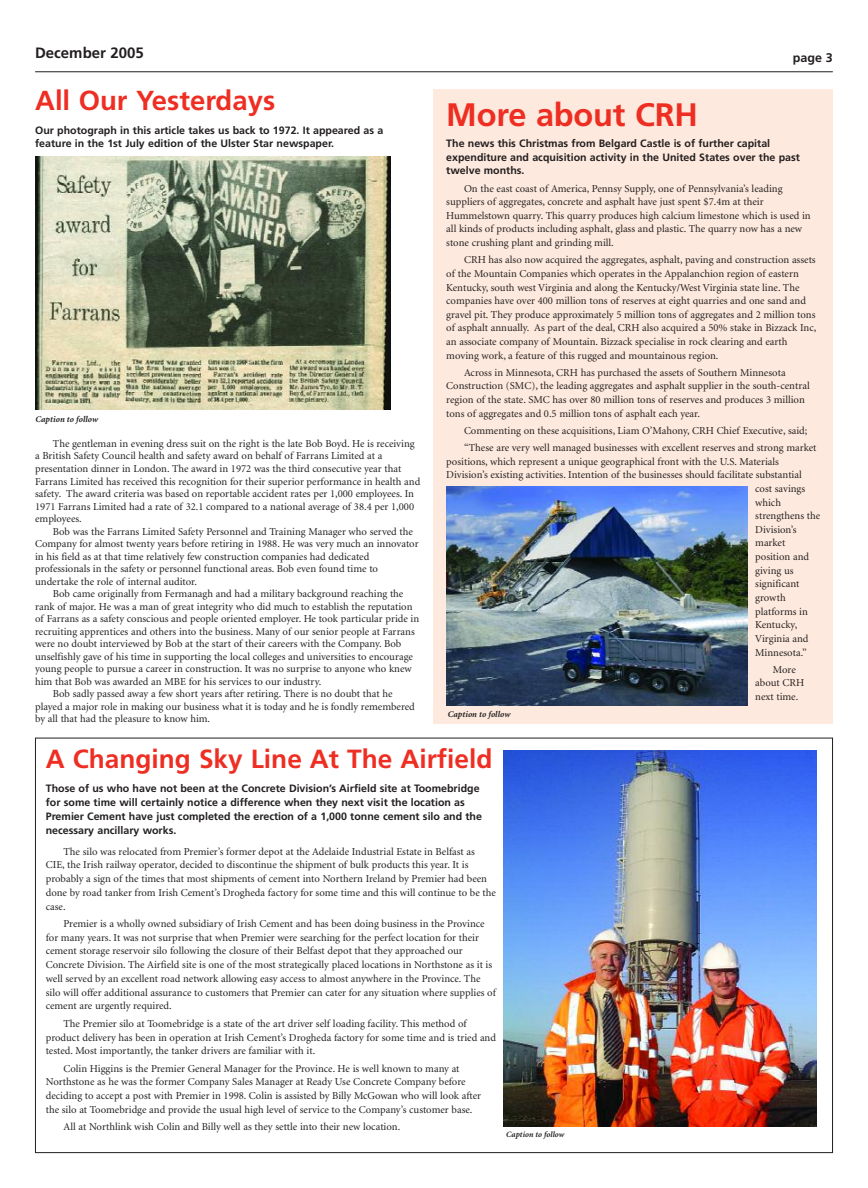
<style>
.page{position:relative;width:868px;height:1188px;background:#fff}
.page>*{position:absolute;margin:0;border:0;box-sizing:border-box;transform-origin:0 0}
.t1{font:700 32.5px "Frutiger";letter-spacing:-.005em;color:#ee2e22}
.t2{font:700 27.5px "Frutiger";color:#ee2e22}
.t3{font:700 26.25px "Frutiger";color:#ee2e22}
.t4{font:700 15px "Frutiger";color:#231f20}
.t5{font:700 12.5px "Frutiger";color:#231f20}
.t6{font:10.62px/13.6px "Minion";color:#231f20}
.t7{font:700 10.62px/13.8px "Frutiger";color:#231f20}
.t8{font:italic 700 8.75px "Minion";color:#231f20}
.t9{font:italic 700 8.12px "Minion";color:#231f20}
</style>
<div class="page">
<hr style="left:35px;top:71px;width:797px;height:1px;background:#231f20">
<img style="left:504px;top:750px;width:312px;height:376px">
<img style="left:35px;top:156px;width:355px;height:253px">
<div style="left:434px;top:89px;width:398px;height:635px;background:#fde9dd"></div>
<img style="left:446px;top:486px;width:301px;height:219px">
<h3 class="t4" style="left:35px;top:47px;width:110px">December 2005</h3>
<p class="t5" style="left:792px;top:52px;width:41px">page 3</p>
<h2 class="t2" style="left:35px;top:89px;width:241px">All Our Yesterdays</h2>
<h1 class="t1" style="left:446px;top:102px;width:253px">More about CRH</h1>
<p class="t7" style="left:446px;top:137px;width:355px">The news this Christmas from Belgard Castle is of further capital expenditure and acquisition activity in the United States over the past twelve months.</p>
<p class="t6" style="left:446px;top:182px;width:366px;text-indent:18px">On the east coast of America, Pennsy Supply, one of Pennsylvania’s leading suppliers of aggregates, concrete and asphalt have just spent $7.4m at their Hummelstown quarry. This quarry produces high calcium limestone which is used in all kinds of products including asphalt, glass and plastic. The quarry now has a new stone crushing plant and grinding mill.</p>
<p class="t6" style="left:446px;top:254px;width:371px;text-indent:18px">CRH has also now acquired the aggregates, asphalt, paving and construction assets of the Mountain Companies which operates in the Appalanchion region of eastern Kentucky, south west Virginia and along the Kentucky/West Virginia state line. The companies have over 400 million tons of reserves at eight quarries and one sand and gravel pit. They produce approximately 5 million tons of aggregates and 2 million tons of asphalt annually. As part of the deal, CRH also acquired a 50% stake in Bizzack Inc, an associate company of Mountain. Bizzack specialise in rock clearing and earth moving work, a feature of this rugged and mountainous region.</p>
<p class="t6" style="left:446px;top:366px;width:365px;text-indent:18px">Across in Minnesota, CRH has purchased the assets of Southern Minnesota Construction (SMC), the leading aggregates and asphalt supplier in the south-central region of the state. SMC has over 80 million tons of reserves and produces 3 million tons of aggregates and 0.5 million tons of asphalt each year.</p>
<p class="t6" style="left:464px;top:423px;width:354px;line-height:17.1px">Commenting on these acquisitions, Liam O’Mahony, CRH Chief Executive, said; “These are very well managed businesses with excellent reserves and strong market</p>
<p class="t6" style="left:446px;top:455px;width:334px">positions, which represent a unique geographical front with the U.S. Materials</p>
<p class="t6" style="left:446px;top:469px;width:357px">Division’s existing activities. Intention of the businesses should facilitate substantial</p>
<p class="t6" style="left:755px;top:482px;width:52px">cost savings</p>
<p class="t6" style="left:755px;top:496px;width:27px">which</p>
<p class="t6" style="left:755px;top:510px;width:67px">strengthens the</p>
<p class="t6" style="left:755px;top:523px;width:43px">Division’s</p>
<p class="t6" style="left:755px;top:537px;width:32px">market</p>
<p class="t6" style="left:755px;top:551px;width:55px">position and</p>
<p class="t6" style="left:755px;top:564px;width:40px">giving us</p>
<p class="t6" style="left:755px;top:578px;width:46px">significant</p>
<p class="t6" style="left:755px;top:591px;width:32px">growth</p>
<p class="t6" style="left:755px;top:605px;width:54px">platforms in</p>
<p class="t6" style="left:755px;top:619px;width:44px">Kentucky,</p>
<p class="t6" style="left:755px;top:632px;width:55px">Virginia and</p>
<p class="t6" style="left:755px;top:646px;width:53px">Minnesota.”</p>
<p class="t6" style="left:755px;top:663px;width:51px;text-indent:18px">More about CRH next time.</p>
<p class="t8" style="left:447px;top:710px;width:64px">Caption to follow</p>
<p class="t7" style="left:35px;top:124px;width:349px;line-height:13.1px">Our photograph in this article takes us back to 1972. It appeared as a feature in the 1st July edition of the Ulster Star newspaper.</p>
<p class="t8" style="left:35px;top:416px;width:64px">Caption to follow</p>
<p class="t6" style="left:35px;top:438px;width:386px;line-height:12.5px;text-indent:18px">The gentleman in evening dress suit on the right is the late Bob Boyd. He is receiving a British Safety Council health and safety award on behalf of Farrans Limited at a presentation dinner in London. The award in 1972 was the third consecutive year that Farrans Limited has received this recognition for their superior performance in health and safety. The award criteria was based on reportable accident rates per 1,000 employees. In 1971 Farrans Limited had a rate of 32.1 compared to a national average of 38.4 per 1,000 employees.</p>
<p class="t6" style="left:35px;top:526px;width:385px;line-height:12.5px;text-indent:18px">Bob was the Farrans Limited Safety Personnel and Training Manager who served the Company for almost twenty years before retiring in 1988. He was very much an innovator in his field as at that time relatively few construction companies had dedicated professionals in the safety or personnel functional areas. Bob even found time to undertake the role of internal auditor.</p>
<p class="t6" style="left:53px;top:587px;width:352px">Bob came originally from Fermanagh and had a military background reaching the</p>
<p class="t6" style="left:35px;top:600px;width:379px">rank of major. He was a man of great integrity who did much to establish the reputation</p>
<p class="t6" style="left:35px;top:612px;width:385px">of Farrans as a safety conscious and people oriented employer. He took particular pride in</p>
<p class="t6" style="left:35px;top:625px;width:381px">recruiting apprentices and others into the business. Many of our senior people at Farrans</p>
<p class="t6" style="left:35px;top:637px;width:368px">were no doubt interviewed by Bob at the start of their careers with the Company. Bob</p>
<p class="t6" style="left:35px;top:650px;width:379px">unselfishly gave of his time in supporting the local colleges and universities to encourage</p>
<p class="t6" style="left:35px;top:662px;width:378px">young people to pursue a career in construction. It was no surprise to anyone who knew</p>
<p class="t6" style="left:35px;top:675px;width:288px">him that Bob was awarded an MBE for his services to our industry.</p>
<p class="t6" style="left:53px;top:687px;width:341px">Bob sadly passed away a few short years after retiring. There is no doubt that he</p>
<p class="t6" style="left:35px;top:700px;width:381px">played a major role in making our business what it is today and he is fondly remembered</p>
<p class="t6" style="left:35px;top:712px;width:176px">by all that had the pleasure to know him.</p>
<h3 class="t3" style="left:46px;top:748px;width:448px">A Changing Sky Line At The Airfield</h3>
<p class="t7" style="left:46px;top:782px;width:438px">Those of us who have not been at the Concrete Division’s Airfield site at Toomebridge for some time will certainly notice a difference when they next visit the location as Premier Cement have just completed the erection of a 1,000 tonne cement silo and the necessary ancillary works.</p>
<p class="t6" style="left:46px;top:845px;width:451px;text-indent:18px">The silo was relocated from Premier’s former depot at the Adelaide Industrial Estate in Belfast as CIE, the Irish railway operator, decided to discontinue the shipment of bulk products this year. It is probably a sign of the times that most shipments of cement into Northern Ireland by Premier had been done by road tanker from Irish Cement’s Drogheda factory for some time and this will continue to be the case.</p>
<p class="t6" style="left:46px;top:917px;width:451px;text-indent:18px">Premier is a wholly owned subsidiary of Irish Cement and has been doing business in the Province for many years. It was not surprise that when Premier were searching for the perfect location for their cement storage reservoir silo following the closure of their Belfast depot that they approached our Concrete Division. The Airfield site is one of the most strategically placed locations in Northstone as it is well served by an excellent road network allowing easy access to almost anywhere in the Province. The silo will offer additional assurance to customers that Premier can cater for any situation where supplies of cement are urgently required.</p>
<p class="t6" style="left:46px;top:1017px;width:452px;text-indent:18px">The Premier silo at Toomebridge is a state of the art driver self loading facility. This method of product delivery has been in operation at Irish Cement’s Drogheda factory for some time and is tried and tested. Most importantly, the tanker drivers are familiar with it.</p>
<p class="t6" style="left:46px;top:1062px;width:437px;text-indent:18px">Colin Higgins is the Premier General Manager for the Province. He is well known to many at Northstone as he was the former Company Sales Manager at Ready Use Concrete Company before deciding to accept a post with Premier in 1998. Colin is assisted by Billy McGowan who will look after the silo at Toomebridge and provide the usual high level of service to the Company’s customer base.</p>
<p class="t6" style="left:63px;top:1120px;width:338px">All at Northlink wish Colin and Billy well as they settle into their new location.</p>
<p class="t9" style="left:506px;top:1131px;width:60px">Caption to follow</p>
</div>
